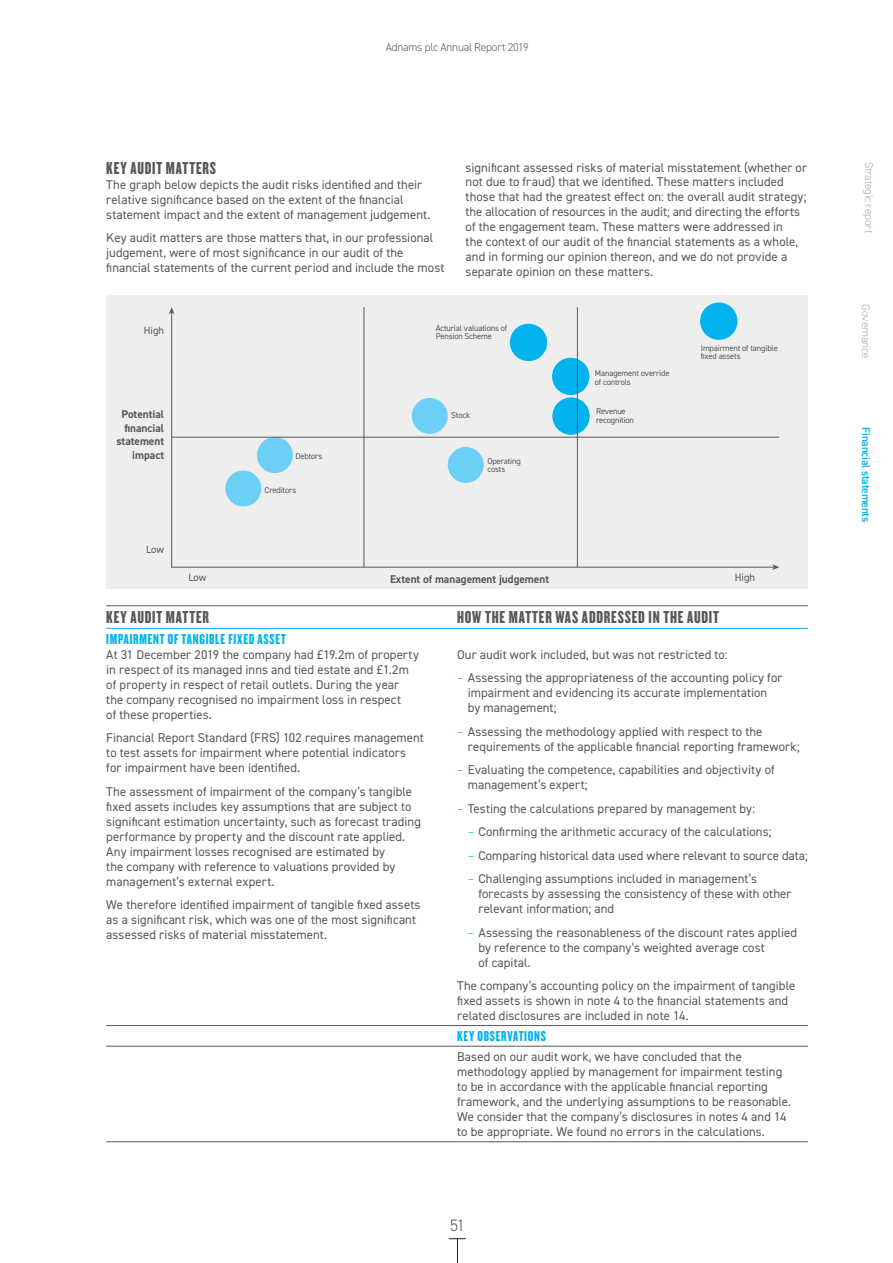
<style>
.page{position:relative;width:893px;height:1263px;background:#fff}
.page>*{position:absolute;margin:0;border:0;box-sizing:border-box;transform-origin:0 0}
.t1{font:18px "Knockout HTF68 Full Featherwt";letter-spacing:.045em;color:#57585a}
.t2{font:300 16.5px "DIN2014";color:#57585a}
.t3{font:15px "Knockout HTF68 Full Featherwt";letter-spacing:.05em;color:#00b3ef}
.t4{font:12.75px/15px "DIN2014";letter-spacing:.005em;color:#57585a}
.t5{font:700 11.25px/13.5px "DIN2014";color:#57585a;text-align:right}
.t6{font:300 11.25px "DIN2014";letter-spacing:-.015em;color:#57585a}
.t7{font:300 11.25px "DIN2014";letter-spacing:-.015em;color:#a8a9ad}
.t8{font:600 11.25px "DIN2014";letter-spacing:-.015em;color:#00b3ef}
.t9{font:10.5px "DIN2014";color:#57585a}
.t10{font:8.4px/8.4px "DIN2014";letter-spacing:-.02em;color:#57585a}
.s1{font-weight:300;color:#00b3ef}
</style>
<div class="page">
<svg style="left:449px;top:1238px;width:17px;height:25px"></svg>
<div style="left:106px;top:295px;width:702px;height:293px;background:#eeeeef"></div>
<div style="left:701px;top:303px;width:36px;height:36px;background:#00b3ef;border-radius:50%"></div>
<div style="left:700px;top:302px;width:37px;height:38px;border:1px solid #00b3ef;border-radius:50%"></div>
<svg style="left:171px;top:311px;width:604px;height:257px"></svg>
<svg style="left:169px;top:307px;width:5px;height:7px"></svg>
<svg style="left:772px;top:564px;width:7px;height:6px"></svg>
<hr style="left:364px;top:307px;width:1px;height:260px;background:#57585a">
<hr style="left:577px;top:307px;width:1px;height:260px;background:#57585a">
<hr style="left:172px;top:437px;width:607px;height:1px;background:#57585a">
<div style="left:511px;top:324px;width:35px;height:36px;background:#00b3ef;border-radius:50%"></div>
<div style="left:510px;top:324px;width:37px;height:37px;border:1px solid #00b3ef;border-radius:50%"></div>
<hr style="left:106px;top:605px;width:351px;height:1px;background:#57585a">
<hr style="left:457px;top:605px;width:351px;height:1px;background:#57585a">
<hr style="left:106px;top:628px;width:351px;height:1px;background:#00b3ef">
<hr style="left:457px;top:628px;width:351px;height:1px;background:#00b3ef">
<hr style="left:106px;top:1025px;width:351px;height:1px;background:#57585a">
<hr style="left:457px;top:1025px;width:351px;height:1px;background:#57585a">
<hr style="left:106px;top:1046px;width:351px;height:1px;background:#57585a">
<hr style="left:457px;top:1046px;width:351px;height:1px;background:#57585a">
<hr style="left:106px;top:1141px;width:351px;height:1px;background:#57585a">
<hr style="left:457px;top:1141px;width:351px;height:1px;background:#57585a">
<p class="t6" style="left:386px;top:41px;width:144px">Adnams plc Annual Report 2019</p>
<h1 class="t1" style="left:106px;top:158px;width:111px">KEY AUDIT MATTERS</h1>
<p class="t4" style="left:106px;top:176px;width:326px">The graph below depicts the audit risks identified and their relative significance based on the extent of the financial statement impact and the extent of management judgement.</p>
<p class="t4" style="left:106px;top:230px;width:340px">Key audit matters are those matters that, in our professional judgement, were of most significance in our audit of the financial statements of the current period and include the most</p>
<p class="t4" style="left:466px;top:159px;width:343px">significant assessed risks of material misstatement (whether or not due to fraud) that we identified. These matters included those that had the greatest effect on: the overall audit strategy; the allocation of resources in the audit; and directing the efforts of the engagement team. These matters were addressed in<br>the context of our audit of the financial statements as a whole, and in forming our opinion thereon, and we do not provide a separate opinion on these matters.</p>
<p class="t9" style="left:144px;top:324px;width:22px">High</p>
<p class="t5" style="left:116px;top:408px;width:49px">Potential financial statement impact</p>
<p class="t9" style="left:146px;top:543px;width:20px">Low</p>
<p class="t10" style="left:296px;top:452px;width:28px">Debtors</p>
<p class="t10" style="left:265px;top:486px;width:33px">Creditors</p>
<p class="t10" style="left:436px;top:324px;width:73px">Acturial valuations of<br>Pension Scheme</p>
<p class="t10" style="left:451px;top:411px;width:20px">Stock</p>
<p class="t10" style="left:487px;top:456px;width:35px">Operating costs</p>
<p class="t10" style="left:595px;top:369px;width:76px">Management override of controls</p>
<p class="t10" style="left:596px;top:407px;width:40px">Revenue recognition</p>
<p class="t10" style="left:701px;top:344px;width:79px">Impairment of tangible fixed assets</p>
<p class="t9" style="left:188px;top:571px;width:20px">Low</p>
<p class="t9" style="left:735px;top:571px;width:22px">High</p>
<p class="t5" style="left:390px;top:572px;width:161px">Extent of management judgement</p>
<h1 class="t1" style="left:106px;top:608px;width:104px">KEY AUDIT MATTER</h1>
<h1 class="t1" style="left:457px;top:608px;width:263px">HOW THE MATTER WAS ADDRESSED IN THE AUDIT</h1>
<p class="t3" style="left:106px;top:631px;width:181px">IMPAIRMENT OF TANGIBLE FIXED ASSET</p>
<p class="t4" style="left:106px;top:646px;width:314px">At 31 December 2019 the company had £19.2m of property in respect of its managed inns and tied estate and £1.2m of property in respect of retail outlets. During the year the company recognised no impairment loss in respect<br>of these properties.</p>
<p class="t4" style="left:106px;top:730px;width:319px">Financial Report Standard (FRS) 102 requires management to test assets for impairment where potential indicators for impairment have been identified.</p>
<p class="t4" style="left:106px;top:783px;width:316px">The assessment of impairment of the company’s tangible fixed assets includes key assumptions that are subject to significant estimation uncertainty, such as forecast trading performance by property and the discount rate applied.<br>Any impairment losses recognised are estimated by<br>the company with reference to valuations provided by management’s external expert.</p>
<p class="t4" style="left:106px;top:897px;width:316px">We therefore identified impairment of tangible fixed assets as a significant risk, which was one of the most significant assessed risks of material misstatement.</p>
<p class="t4" style="left:457px;top:646px;width:272px">Our audit work included, but was not restricted to:</p>
<p class="t4" style="left:468px;top:670px;width:316px;text-indent:-11px"><span class="s1">–</span> Assessing the appropriateness of the accounting policy for impairment and evidencing its accurate implementation by management;</p>
<p class="t4" style="left:468px;top:723px;width:334px;text-indent:-11px"><span class="s1">–</span> Assessing the methodology applied with respect to the requirements of the applicable financial reporting framework;</p>
<p class="t4" style="left:468px;top:762px;width:308px;text-indent:-11px"><span class="s1">–</span> Evaluating the competence, capabilities and objectivity of management’s expert;</p>
<p class="t4" style="left:457px;top:800px;width:300px"><span class="s1">–</span> Testing the calculations prepared by management by:</p>
<p class="t4" style="left:468px;top:824px;width:305px"><span class="s1">–</span> Confirming the arithmetic accuracy of the calculations;</p>
<p class="t4" style="left:468px;top:847px;width:341px"><span class="s1">–</span> Comparing historical data used where relevant to source data;</p>
<p class="t4" style="left:478px;top:871px;width:315px;text-indent:-11px"><span class="s1">–</span> Challenging assumptions included in management’s forecasts by assessing the consistency of these with other relevant information; and</p>
<p class="t4" style="left:478px;top:924px;width:320px;text-indent:-11px"><span class="s1">–</span> Assessing the reasonableness of the discount rates applied by reference to the company’s weighted average cost<br>of capital.</p>
<p class="t4" style="left:457px;top:978px;width:340px">The company’s accounting policy on the impairment of tangible fixed assets is shown in note 4 to the financial statements and related disclosures are included in note 14.</p>
<p class="t3" style="left:457px;top:1028px;width:90px">KEY OBSERVATIONS</p>
<p class="t4" style="left:457px;top:1049px;width:336px">Based on our audit work, we have concluded that the methodology applied by management for impairment testing to be in accordance with the applicable financial reporting framework, and the underlying assumptions to be reasonable.<br>We consider that the company’s disclosures in notes 4 and 14 to be appropriate. We found no errors in the calculations.</p>
<p class="t2" style="left:450px;top:1215px;width:16px">51</p>
<p class="t7" style="left:876px;top:162px;width:73px;rotate:90deg">Strategic report</p>
<p class="t7" style="left:873px;top:304px;width:56px;rotate:90deg">Governance</p>
<p class="t8" style="left:873px;top:427px;width:97px;rotate:90deg">Financial statements</p>
</div>
